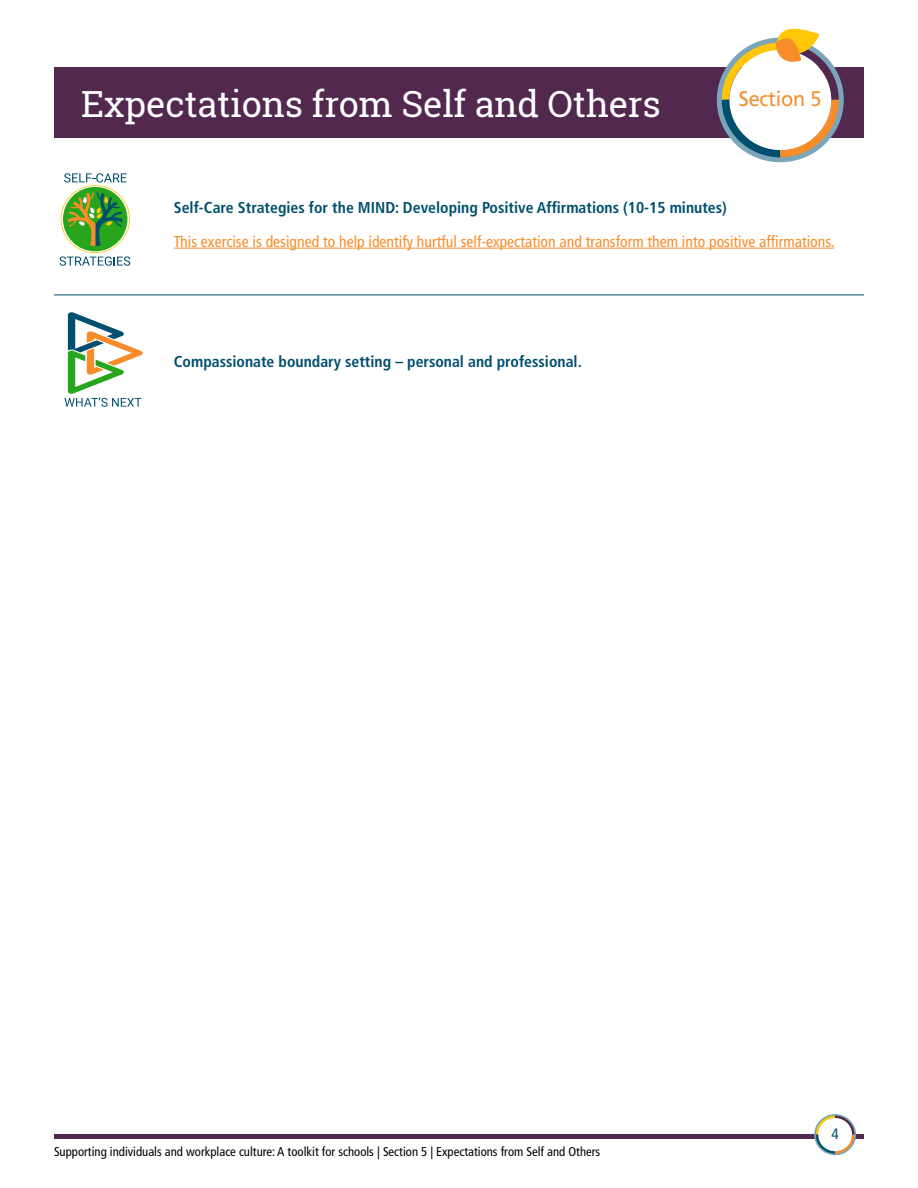
<style>
.page{position:relative;width:918px;height:1188px;background:#fff}
.page>*{position:absolute;margin:0;border:0;box-sizing:border-box;transform-origin:0 0}
.t1{font:36px "Roboto Slab";letter-spacing:-.005em;color:#fff}
.t2{font:21px "Frutiger LT Std";letter-spacing:-.01em;color:#f78d2a;scale:.95 1}
.t3{font:700 condensed 15.75px "Frutiger LT Std";color:#004f6e}
.t4{font:condensed 15.75px "Frutiger LT Std";color:#f78d2a}
.t5{font:condensed 15px "Frutiger LT Std";color:#004f6e}
.t6{font:condensed 12.75px "Frutiger LT Std";color:#000}
</style>
<div class="page">
<div style="left:54px;top:68px;width:810px;height:70px;background:#53284f"></div>
<hr style="left:54px;top:1134px;width:810px;height:4px;background:#53284f">
<svg style="left:814px;top:1114px;width:42px;height:41px"></svg>
<div style="left:818px;top:1118px;width:34px;height:33px;background:#fff;border-radius:50%"></div>
<svg style="left:717px;top:28px;width:127px;height:134px"></svg>
<hr style="left:54px;top:295px;width:810px;height:1px;background:#004f6e">
<svg style="left:59px;top:173px;width:71px;height:93px"></svg>
<hr style="left:174px;top:248px;width:660px;height:1px;background:#f78d2a">
<svg style="left:64px;top:312px;width:79px;height:95px"></svg>
<h1 class="t1" style="left:81px;top:79px;width:581px">Expectations from Self and Others</h1>
<h2 class="t2" style="left:739px;top:79px;width:89px">Section 4</h2>
<h2 class="t2" style="left:739px;top:86px;width:89px">Section 5</h2>
<p class="t3" style="left:174px;top:198px;width:555px">Self-Care Strategies for the MIND: Developing Positive Affirmations (10-15 minutes)</p>
<p class="t4" style="left:174px;top:232px;width:662px">This exercise is designed to help identify hurtful self-expectation and transform them into positive affirmations.</p>
<p class="t3" style="left:174px;top:352px;width:409px">Compassionate boundary setting – personal and professional.</p>
<p class="t6" style="left:54px;top:1144px;width:548px">Supporting individuals and workplace culture: A toolkit for schools | Section 5 | Expectations from Self and Others</p>
<p class="t5" style="left:832px;top:1125px;width:9px">4</p>
</div>
